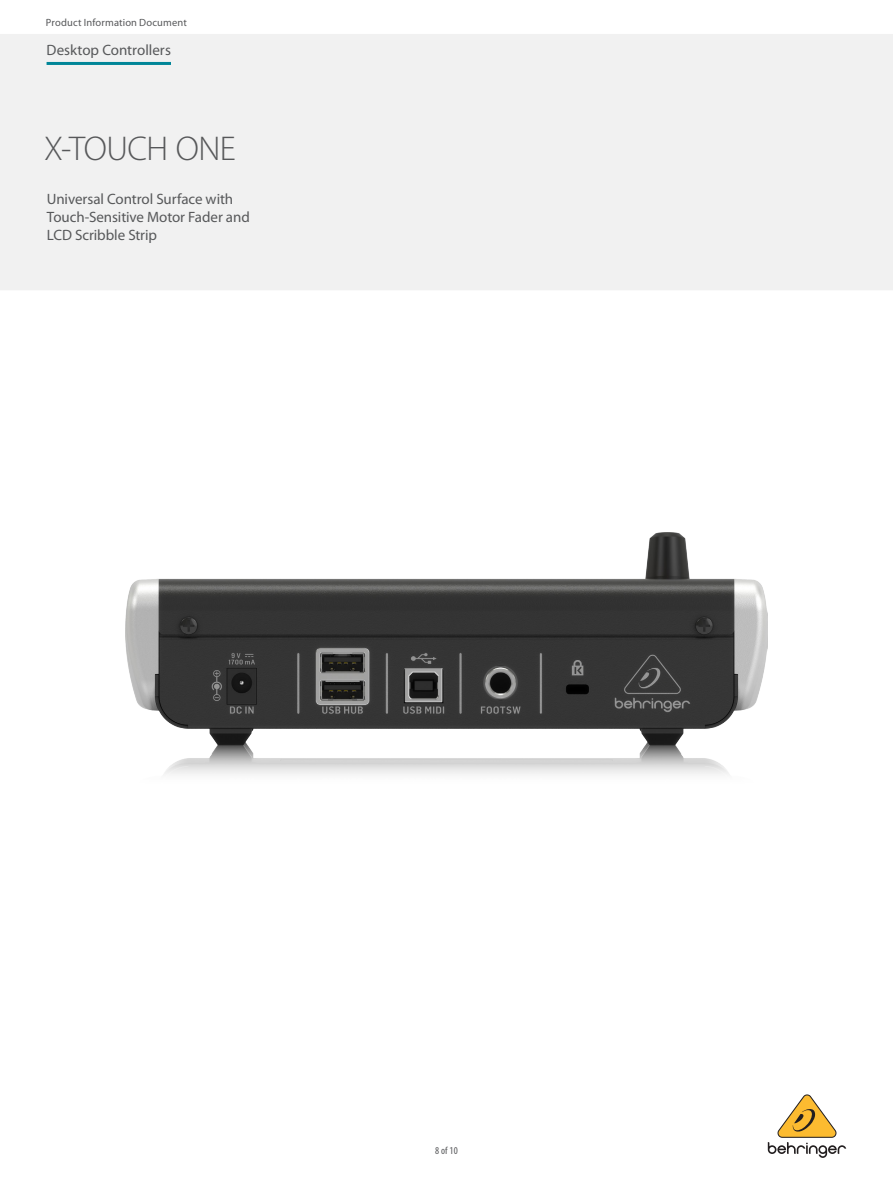
<style>
.page{position:relative;width:893px;height:1188px;background:#fff}
.page>*{position:absolute;margin:0;border:0;box-sizing:border-box;transform-origin:0 0}
.t1{font:300 34.5px "Myriad Pro";letter-spacing:-.015em;color:#57585a}
.t2{font:15px/18px "Myriad Pro";letter-spacing:-.005em;color:#57585a}
.t3{font:10.5px "Myriad Pro";letter-spacing:.015em;color:#57585a}
.t4{font:condensed 10.5px "Myriad Pro";color:#57585a}
</style>
<div class="page">
<svg style="left:768px;top:1094px;width:78px;height:64px"></svg>
<hr style="left:47px;top:62px;width:124px;height:3px;background:#008698">
<img style="left:125px;top:532px;width:643px;height:248px">
<p class="t3" style="left:46px;top:16px;width:142px">Product Information Document</p>
<p class="t2" style="left:47px;top:40px;width:126px">Desktop Controllers</p>
<h1 class="t1" style="left:44px;top:130px;width:194px">X-TOUCH ONE</h1>
<p class="t2" style="left:47px;top:190px;width:204px">Universal Control Surface with<br>Touch-Sensitive Motor Fader and<br>LCD Scribble Strip</p>
<p class="t4" style="left:435px;top:1144px;width:24px">8 of 10</p>
</div>
